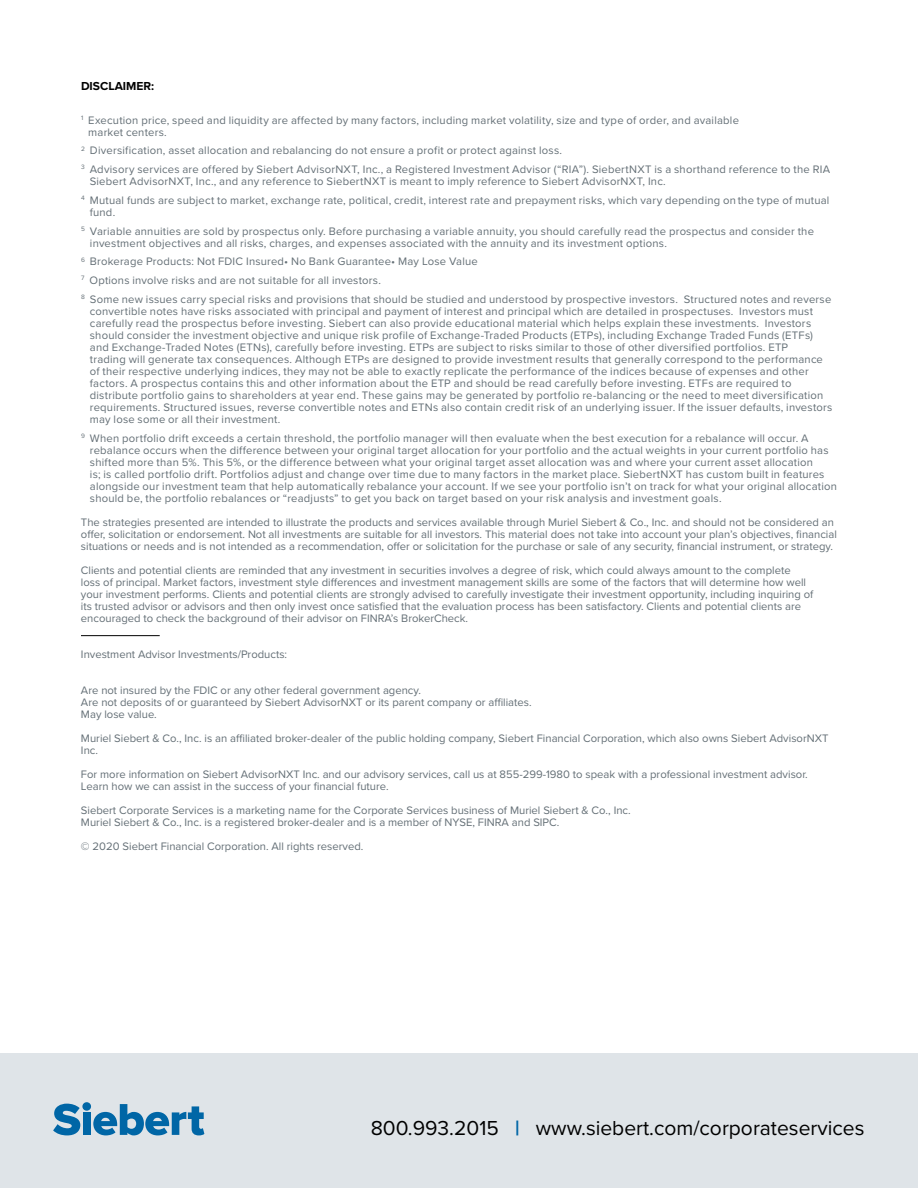
<style>
.page{position:relative;width:918px;height:1188px;background:#fff}
.page>*{position:absolute;margin:0;border:0;box-sizing:border-box;transform-origin:0 0}
.t1{font:21px "Proxima Nova";color:#000}
.t2{font:700 12px "Proxima Nova";color:#000}
.t3{font:11.25px/12px "Proxima Nova";letter-spacing:.015em;color:#646f76}
.s1{font-weight:700;color:#0066a6}
</style>
<div class="page">
<div style="left:0;top:1053px;width:918px;height:135px;background:#dfe4e8"></div>
<svg style="left:53px;top:1104px;width:27px;height:31px"></svg>
<div style="left:82px;top:1102px;width:9px;height:9px;background:#0066a6;border-radius:50%"></div>
<div style="left:83px;top:1112px;width:8px;height:23px;background:#0066a6"></div>
<svg style="left:93px;top:1104px;width:111px;height:31px"></svg>
<hr style="left:81px;top:635px;width:79px;height:1px;background:#000">
<p class="t2" style="left:81px;top:78px;width:75px">DISCLAIMER:</p>
<p class="t3" style="left:88px;top:113px;width:652px;text-indent:-7px"><sup>1</sup> Execution price, speed and liquidity are affected by many factors, including market volatility, size and type of order, and available market centers.</p>
<p class="t3" style="left:81px;top:141px;width:751px;line-height:18.8px"><sup>2</sup> Diversification, asset allocation and rebalancing do not ensure a profit or protect against loss.<br><sup>3</sup> Advisory services are offered by Siebert AdvisorNXT, Inc., a Registered Investment Advisor (“RIA”). SiebertNXT is a shorthand reference to the RIA</p>
<p class="t3" style="left:81px;top:172px;width:750px;line-height:18.8px;text-indent:9px">Siebert AdvisorNXT, Inc., and any reference to SiebertNXT is meant to imply reference to Siebert AdvisorNXT, Inc.<br><sup>4</sup> Mutual funds are subject to market, exchange rate, political, credit, interest rate and prepayment risks, which vary depending on the type of mutual</p>
<p class="t3" style="left:81px;top:202px;width:735px;line-height:18.8px;text-indent:9px">fund.<br><sup>5</sup> Variable annuities are sold by prospectus only. Before purchasing a variable annuity, you should carefully read the prospectus and consider the</p>
<p class="t3" style="left:81px;top:233px;width:752px;line-height:18.8px;text-indent:9px">investment objectives and all risks, charges, and expenses associated with the annuity and its investment options.<br><sup>6</sup> Brokerage Products: Not FDIC Insured• No Bank Guarantee• May Lose Value<br><sup>7</sup> Options involve risks and are not suitable for all investors.<br><sup>8</sup> Some new issues carry special risks and provisions that should be studied and understood by prospective investors. Structured notes and reverse</p>
<p class="t3" style="left:90px;top:305px;width:744px">convertible notes have risks associated with principal and payment of interest and principal which are detailed in prospectuses. Investors must carefully read the prospectus before investing. Siebert can also provide educational material which helps explain these investments. Investors should consider the investment objective and unique risk profile of Exchange-Traded Products (ETPs), including Exchange Traded Funds (ETFs) and Exchange-Traded Notes (ETNs), carefully before investing. ETPs are subject to risks similar to those of other diversified portfolios. ETP<br>trading will generate tax consequences. Although ETPs are designed to provide investment results that generally correspond to the performance of their respective underlying indices, they may not be able to exactly replicate the performance of the indices because of expenses and other factors. A prospectus contains this and other information about the ETP and should be read carefully before investing. ETFs are required to distribute portfolio gains to shareholders at year end. These gains may be generated by portfolio re-balancing or the need to meet diversification requirements. Structured issues, reverse convertible notes and ETNs also contain credit risk of an underlying issuer. If the issuer defaults, investors may lose some or all their investment.</p>
<p class="t3" style="left:90px;top:431px;width:749px;text-indent:-9px"><sup>9</sup> When portfolio drift exceeds a certain threshold, the portfolio manager will then evaluate when the best execution for a rebalance will occur. A rebalance occurs when the difference between your original target allocation for your portfolio and the actual weights in your current portfolio has shifted more than 5%. This 5%, or the difference between what your original target asset allocation was and where your current asset allocation<br>is; is called portfolio drift. Portfolios adjust and change over time due to many factors in the market place. SiebertNXT has custom built in features alongside our investment team that help automatically rebalance your account. If we see your portfolio isn’t on track for what your original allocation should be, the portfolio rebalances or “readjusts” to get you back on target based on your risk analysis and investment goals.</p>
<p class="t3" style="left:81px;top:515px;width:757px">The strategies presented are intended to illustrate the products and services available through Muriel Siebert &amp; Co., Inc. and should not be considered an offer, solicitation or endorsement. Not all investments are suitable for all investors. This material does not take into account your plan’s objectives, financial situations or needs and is not intended as a recommendation, offer or solicitation for the purchase or sale of any security, financial instrument, or strategy.</p>
<p class="t3" style="left:81px;top:563px;width:734px">Clients and potential clients are reminded that any investment in securities involves a degree of risk, which could always amount to the complete<br>loss of principal. Market factors, investment style differences and investment management skills are some of the factors that will determine how well your investment performs. Clients and potential clients are strongly advised to carefully investigate their investment opportunity, including inquiring of its trusted advisor or advisors and then only invest once satisfied that the evaluation process has been satisfactory. Clients and potential clients are encouraged to check the background of their advisor on FINRA’s BrokerCheck.</p>
<p class="t3" style="left:81px;top:647px;width:208px">Investment Advisor Investments/Products:</p>
<p class="t3" style="left:81px;top:683px;width:452px">Are not insured by the FDIC or any other federal government agency.<br>Are not deposits of or guaranteed by Siebert AdvisorNXT or its parent company or affiliates.<br>May lose value.</p>
<p class="t3" style="left:81px;top:731px;width:749px">Muriel Siebert &amp; Co., Inc. is an affiliated broker-dealer of the public holding company, Siebert Financial Corporation, which also owns Siebert AdvisorNXT<br>Inc.</p>
<p class="t3" style="left:81px;top:767px;width:728px">For more information on Siebert AdvisorNXT Inc. and our advisory services, call us at 855-299-1980 to speak with a professional investment advisor.<br>Learn how we can assist in the success of your financial future.</p>
<p class="t3" style="left:81px;top:803px;width:551px">Siebert Corporate Services is a marketing name for the Corporate Services business of Muriel Siebert &amp; Co., Inc.<br>Muriel Siebert &amp; Co., Inc. is a registered broker-dealer and is a member of NYSE, FINRA and SIPC.</p>
<p class="t3" style="left:81px;top:839px;width:284px">© 2020 Siebert Financial Corporation. All rights reserved.</p>
<h1 class="t1" style="left:371px;top:1112px;width:495px">800.993.2015 <span class="s1">|</span> www.siebert.com/corporateservices</h1>
</div>
